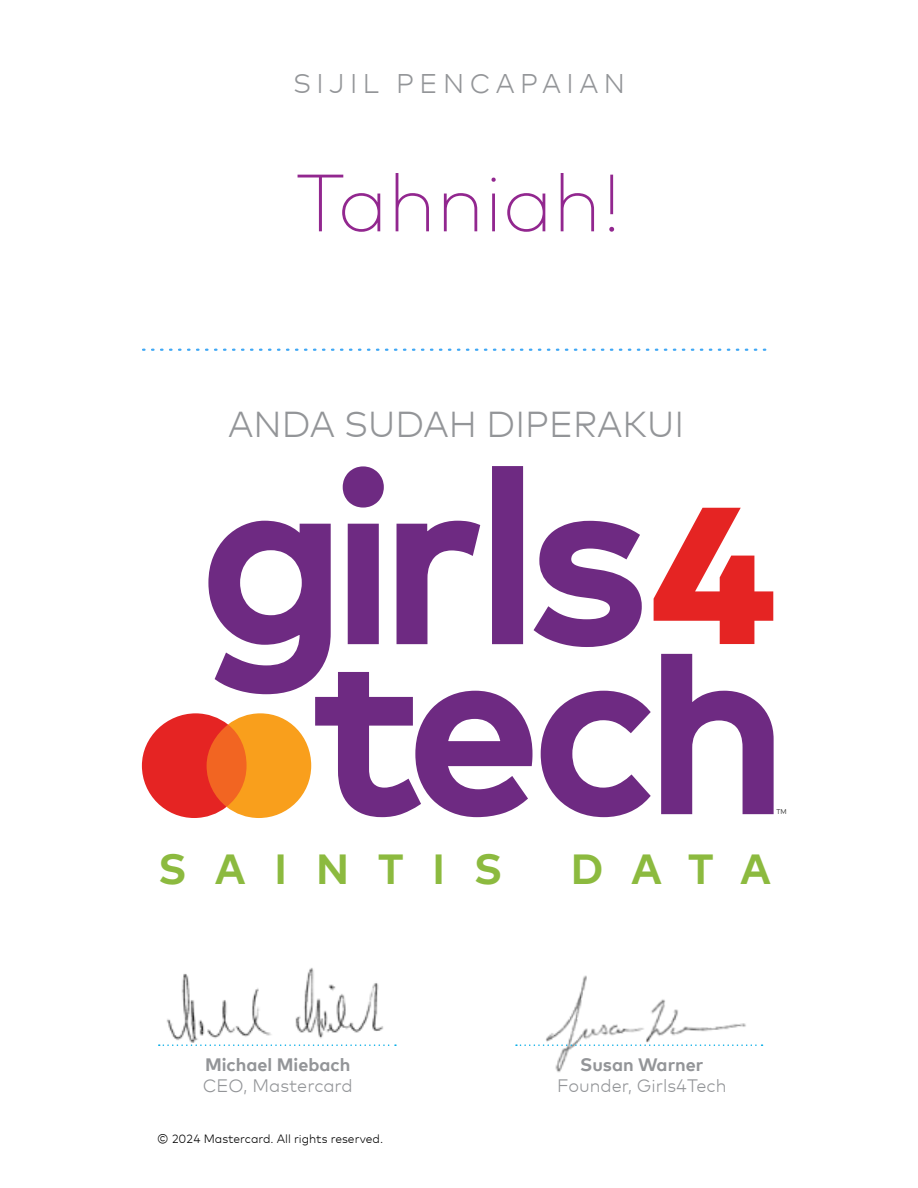
<style>
.page{position:relative;width:918px;height:1188px;background:#fff}
.page>*{position:absolute;margin:0;border:0;box-sizing:border-box;transform-origin:0 0}
.t1{font:200 81px "Mark Offc For MC";color:#92278f}
.t2{font:700 42px "Mark Offc For MC";letter-spacing:.69em;color:#8cba3f}
.t3{font:300 36px "Mark Offc For MC";color:#939598}
.t4{font:300 27px "Mark Offc For MC";letter-spacing:.2em;color:#939598}
.t5{font:300 18px "Mark Offc For MC";color:#939598}
.t6{font:700 18px "Mark Offc For MC";color:#939598}
.t7{font:300 12px "Mark Offc For MC";color:#000}
.t8{font:300 6.75px "Mark Offc For MC";color:#000101}
</style>
<div class="page">
<img style="left:546px;top:975px;width:200px;height:98px">
<svg style="left:516px;top:1044px;width:247px;height:2px"></svg>
<svg style="left:143px;top:349px;width:622px;height:2px"></svg>
<svg style="left:159px;top:1044px;width:237px;height:2px"></svg>
<img style="left:166px;top:968px;width:218px;height:74px">
<svg style="left:142px;top:466px;width:632px;height:352px"></svg>
<h3 class="t4" style="left:293px;top:64px;width:333px">SIJIL PENCAPAIAN</h3>
<h1 class="t1" style="left:296px;top:142px;width:328px">Tahniah!</h1>
<h3 class="t3" style="left:228px;top:397px;width:457px">ANDA SUDAH DIPERAKUI</h3>
<p class="t8" style="left:776px;top:807px;width:12px">TM</p>
<h2 class="t2" style="left:158px;top:837px;width:346px">SAINTIS</h2>
<h2 class="t2" style="left:571px;top:837px;width:202px">DATA</h2>
<h3 class="t6" style="left:205px;top:1051px;width:147px">Michael Miebach</h3>
<h3 class="t5" style="left:203px;top:1072px;width:151px">CEO, Mastercard</h3>
<p class="t7" style="left:157px;top:1130px;width:227px">© 2024 Mastercard. All rights reserved.</p>
<h3 class="t6" style="left:580px;top:1051px;width:125px">Susan Warner</h3>
<h3 class="t5" style="left:557px;top:1072px;width:171px">Founder, Girls4Tech</h3>
</div>
